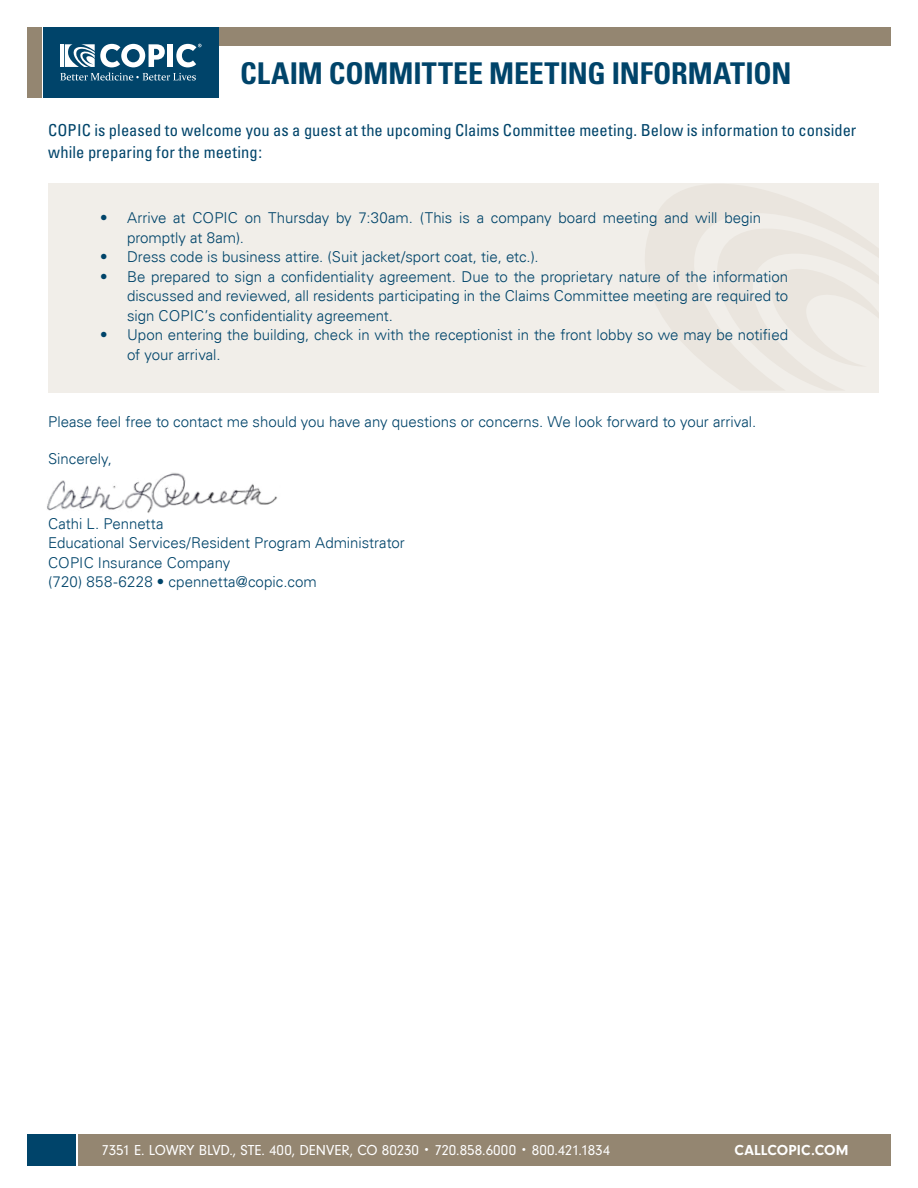
<style>
.page{position:relative;width:918px;height:1188px;background:#fff}
.page>*{position:absolute;margin:0;border:0;box-sizing:border-box;transform-origin:0 0}
.t1{font:700 condensed 30px "Univers";letter-spacing:-.005em;color:#00446a}
.t2{font:condensed 16.5px/22.5px "Univers";letter-spacing:.005em;color:#00446a}
.t3{font:300 15px/19.5px "Univers";color:#00446a}
.t4{font:15px "Neuzeit Gro";color:#fff}
.t5{font:700 15px "Neuzeit Gro";letter-spacing:.01em;color:#fff}
.s1{font-size:10.5px}
</style>
<div class="page">
<div style="left:48px;top:184px;width:831px;height:209px;background:#f1eee9"></div>
<div style="left:79px;top:1134px;width:812px;height:31px;background:#948671"></div>
<div style="left:27px;top:1134px;width:48px;height:31px;background:#00446a"></div>
<div style="left:87px;top:27px;width:804px;height:18px;background:#948671"></div>
<div style="left:27px;top:27px;width:14px;height:70px;background:#948671"></div>
<div style="left:43px;top:27px;width:176px;height:70px;background:#00446a"></div>
<svg style="left:60px;top:44px;width:142px;height:36px"></svg>
<img style="left:47px;top:472px;width:231px;height:41px">
<h1 class="t1" style="left:240px;top:55px;width:553px">CLAIM COMMITTEE MEETING INFORMATION</h1>
<p class="t2" style="left:48px;top:118px;width:810px">COPIC is pleased to welcome you as a guest at the upcoming Claims Committee meeting. Below is information to consider while preparing for the meeting:</p>
<p class="t3" style="left:127px;top:208px;width:636px;text-indent:-27px">• Arrive at COPIC on Thursday by 7:30am. (This is a company board meeting and will begin promptly at 8am).</p>
<p class="t3" style="left:100px;top:247px;width:440px">• Dress code is business attire. (Suit jacket/sport coat, tie, etc.).</p>
<p class="t3" style="left:127px;top:267px;width:663px;text-align:justify;text-indent:-27px">• Be prepared to sign a confidentiality agreement. Due to the proprietary nature of the information discussed and reviewed, all residents participating in the Claims Committee meeting are required to sign COPIC’s confidentiality agreement.</p>
<p class="t3" style="left:127px;top:325px;width:663px;text-indent:-27px">• Upon entering the building, check in with the receptionist in the front lobby so we may be notified of your arrival.</p>
<p class="t3" style="left:48px;top:412px;width:710px">Please feel free to contact me should you have any questions or concerns. We look forward to your arrival.</p>
<p class="t3" style="left:48px;top:449px;width:66px">Sincerely,</p>
<p class="t3" style="left:48px;top:514px;width:358px">Cathi L. Pennetta<br>Educational Services/Resident Program Administrator COPIC Insurance Company<br>(720) 858-6228 • cpennetta@copic.com</p>
<p class="t4" style="left:102px;top:1141px;width:510px">7351 E. LOWRY BLVD., STE. 400, DENVER, CO 80230 <span class="s1">•</span> 720.858.6000 <span class="s1">•</span> 800.421.1834</p>
<p class="t5" style="left:735px;top:1141px;width:115px">CALLCOPIC.COM</p>
</div>
